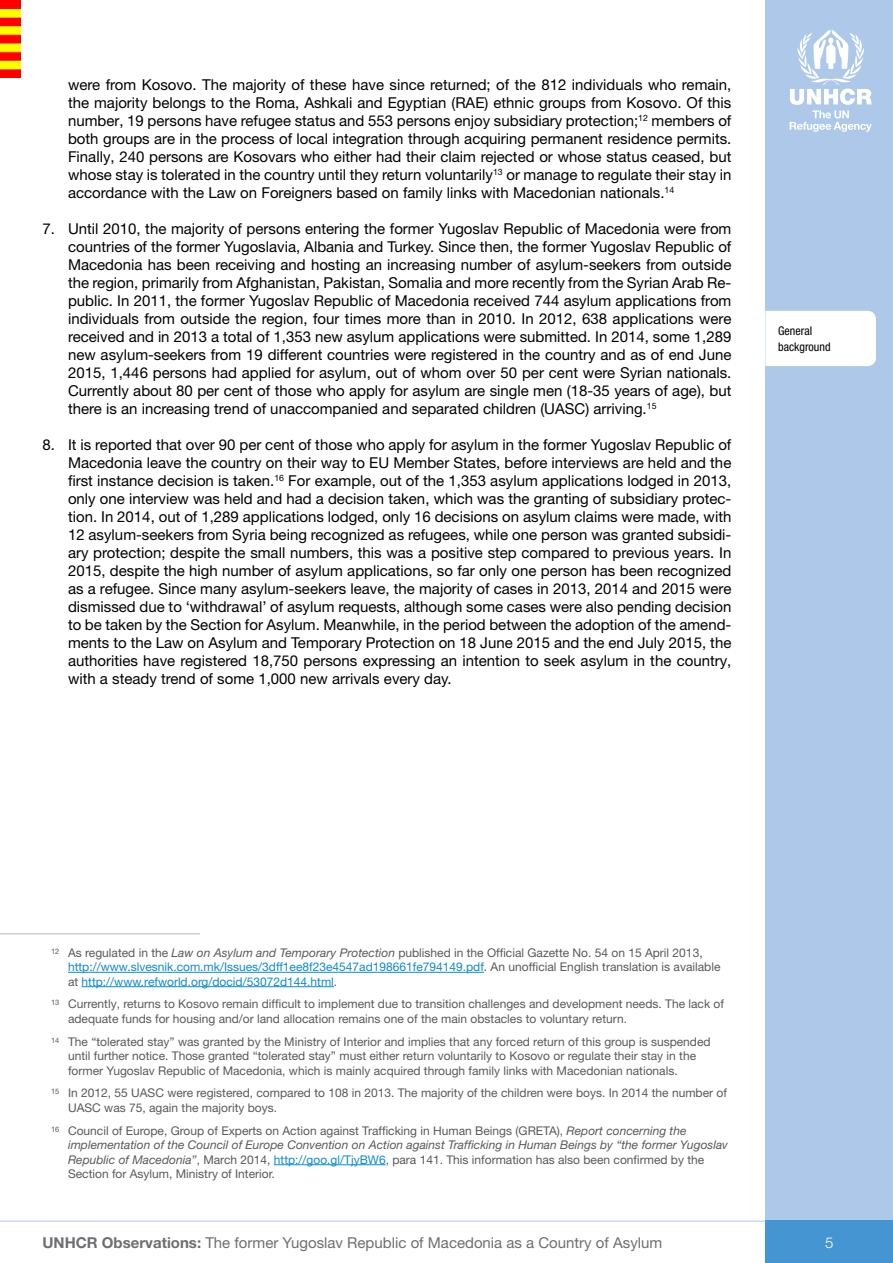
<style>
.page{position:relative;width:893px;height:1263px;background:#fff}
.page>*{position:absolute;margin:0;border:0;box-sizing:border-box;transform-origin:0 0}
.t1{font:15px/18px "Helvetica Neue CE";color:#000;text-align:justify}
.t2{font:15px "Helvetica Neue CE";color:#6d6e71}
.t3{font:300 15px "Helvetica Neue CE";color:#fff}
.t4{font:12px/14.4px "Helvetica Neue CE";color:#58595b}
.t5{font:12px/14.4px "Helvetica Neue CE";color:#0f8bcc}
.t6{font:condensed 12px/16.5px "Helvetica Neue CE";color:#000}
.s1{color:#58595b}
.s2{font-style:italic;color:#58595b}
.s3{font-style:italic}
.s4{color:#0f8bcc}
.s5{font-weight:700}
</style>
<div class="page">
<div style="left:765px;top:0;width:128px;height:1263px;background:#adc8e9"></div>
<svg style="left:790px;top:30px;width:82px;height:102px"></svg>
<img style="left:0;top:0;width:21px;height:78px">
<hr style="left:0;top:933px;width:200px;height:1px;background:#bcbec0">
<hr style="left:68px;top:972px;width:416px;height:1px;background:#0f8bcc">
<hr style="left:82px;top:986px;width:252px;height:1px;background:#0f8bcc">
<hr style="left:274px;top:1164px;width:112px;height:1px;background:#0f8bcc">
<div style="left:765px;top:311px;width:111px;height:55px;background:#fff"></div>
<div style="left:765px;top:1220px;width:128px;height:43px;background:#4495d1"></div>
<hr style="left:0;top:1221px;width:765px;height:1px;background:#adc8e9">
<p class="t1" style="left:68px;top:76px;width:665px">were from Kosovo. The majority of these have since returned; of the 812 individuals who remain, the majority belongs to the Roma, Ashkali and Egyptian (RAE) ethnic groups from Kosovo. Of this number, 19 persons have refugee status and 553 persons enjoy subsidiary protection;<sup>12</sup> members of both groups are in the process of local integration through acquiring permanent residence permits.<br>Finally, 240 persons are Kosovars who either had their claim rejected or whose status ceased, but whose stay is tolerated in the country until they return voluntarily<sup>13</sup> or manage to regulate their stay in accordance with the Law on Foreigners based on family links with Macedonian nationals.<sup>14</sup></p>
<p class="t1" style="left:68px;top:220px;width:665px;text-indent:-26px">7. Until 2010, the majority of persons entering the former Yugoslav Republic of Macedonia were from countries of the former Yugoslavia, Albania and Turkey. Since then, the former Yugoslav Republic of Macedonia has been receiving and hosting an increasing number of asylum-seekers from outside the region, primarily from Afghanistan, Pakistan, Somalia and more recently from the Syrian Arab Re&shy;public. In 2011, the former Yugoslav Republic of Macedonia received 744 asylum applications from individuals from outside the region, four times more than in 2010. In 2012, 638 applications were received and in 2013 a total of 1,353 new asylum applications were submitted. In 2014, some 1,289 new asylum-seekers from 19 different countries were registered in the country and as of end June 2015, 1,446 persons had applied for asylum, out of whom over 50 per cent were Syrian nationals.<br>Currently about 80 per cent of those who apply for asylum are single men (18-35 years of age), but there is an increasing trend of unaccompanied and separated children (UASC) arriving.<sup>15</sup></p>
<p class="t1" style="left:68px;top:436px;width:665px;text-indent:-26px">8. It is reported that over 90 per cent of those who apply for asylum in the former Yugoslav Republic of Macedonia leave the country on their way to EU Member States, before interviews are held and the first instance decision is taken.<sup>16</sup> For example, out of the 1,353 asylum applications lodged in 2013, only one interview was held and had a decision taken, which was the granting of subsidiary protec&shy;tion. In 2014, out of 1,289 applications lodged, only 16 decisions on asylum claims were made, with 12 asylum-seekers from Syria being recognized as refugees, while one person was granted subsidi&shy;ary protection; despite the small numbers, this was a positive step compared to previous years. In 2015, despite the high number of asylum applications, so far only one person has been recognized as a refugee. Since many asylum-seekers leave, the majority of cases in 2013, 2014 and 2015 were dismissed due to ‘withdrawal’ of asylum requests, although some cases were also pending decision to be taken by the Section for Asylum. Meanwhile, in the period between the adoption of the amend&shy;ments to the Law on Asylum and Temporary Protection on 18 June 2015 and the end July 2015, the authorities have registered 18,750 persons expressing an intention to seek asylum in the country, with a steady trend of some 1,000 new arrivals every day.</p>
<p class="t6" style="left:778px;top:322px;width:54px">General background</p>
<p class="t5" style="left:68px;top:945px;width:654px;text-indent:-17px"><sup>12</sup> <span class="s1">As regulated in the</span> <span class="s2">Law on Asylum and Temporary Protection</span> <span class="s1">published in the Official Gazette No. 54 on 15 April 2013, </span>http://www.slvesnik.com.mk/Issues/3dff1ee8f23e4547ad198661fe794149.pdf<span class="s1">. An unofficial English translation is available at</span> http://www.refworld.org/docid/53072d144.html<span class="s1">.</span></p>
<p class="t4" style="left:68px;top:997px;width:657px;text-indent:-17px"><sup>13</sup> Currently, returns to Kosovo remain difficult to implement due to transition challenges and development needs. The lack of adequate funds for housing and/or land allocation remains one of the main obstacles to voluntary return.</p>
<p class="t4" style="left:68px;top:1034px;width:644px;text-indent:-17px"><sup>14</sup> The “tolerated stay” was granted by the Ministry of Interior and implies that any forced return of this group is suspended until further notice. Those granted “tolerated stay” must either return voluntarily to Kosovo or regulate their stay in the former Yugoslav Republic of Macedonia, which is mainly acquired through family links with Macedonian nationals.</p>
<p class="t4" style="left:68px;top:1086px;width:660px;text-indent:-17px"><sup>15</sup> In 2012, 55 UASC were registered, compared to 108 in 2013. The majority of the children were boys. In 2014 the number of<br>UASC was 75, again the majority boys.</p>
<p class="t4" style="left:68px;top:1123px;width:661px;text-indent:-17px"><sup>16</sup> Council of Europe, Group of Experts on Action against Trafficking in Human Beings (GRETA), <span class="s3">Report concerning the implementation of the Council of Europe Convention on Action against Trafficking in Human Beings by “the former Yugoslav Republic of Macedonia”</span>, March 2014, <span class="s4">http://goo.gl/TjyBW6</span>, para 141. This information has also been confirmed by the Section for Asylum, Ministry of Interior.</p>
<p class="t2" style="left:43px;top:1233px;width:621px"><span class="s5">UNHCR Observations:</span> The former Yugoslav Republic of Macedonia as a Country of Asylum</p>
<p class="t3" style="left:825px;top:1233px;width:10px">5</p>
</div>
